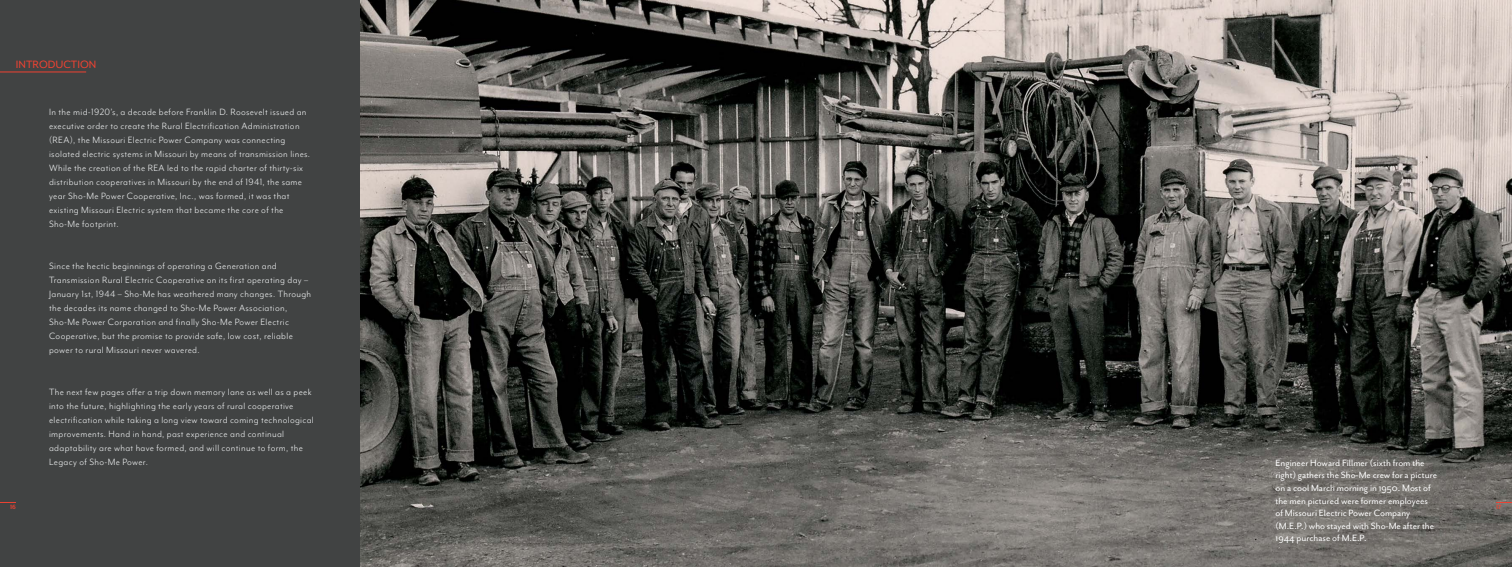
<style>
.page{position:relative;width:1512px;height:567px;background:#414343}
.page>*{position:absolute;margin:0;border:0;box-sizing:border-box;transform-origin:0 0}
.Section_Title{font:12.25px "Mr Eaves Mod OT";color:#ee4232}
.t1{font:10.5px/14px "Mr Eaves Mod OT";letter-spacing:.03em;color:#edeff0}
.t2{font:10.5px/12.6px "Mr Eaves San OT";color:#fff}
.t3{font:700 7px "Mr Eaves Mod OT";color:#ee4232}
</style>
<div class="page">
<img style="left:360px;top:0;width:388px;height:567px">
<img style="left:748px;top:0;width:764px;height:567px">
<svg style="left:0;top:502px;width:16px;height:1px"></svg>
<svg style="left:1496px;top:502px;width:16px;height:1px"></svg>
<hr style="left:0;top:72px;width:86px;height:1px;background:#ee4232">
<p class="Section_Title" style="left:16px;top:58px;width:82px">INTRODUCTION</p>
<p class="t1" style="left:49px;top:105px;width:263px">In the mid-1920’s, a decade before Franklin D. Roosevelt issued an executive order to create the Rural Electrification Administration (REA), the Missouri Electric Power Company was connecting isolated electric systems in Missouri by means of transmission lines.<br>While the creation of the REA led to the rapid charter of thirty-six distribution cooperatives in Missouri by the end of 1941, the same year Sho-Me Power Cooperative, Inc., was formed, it was that existing Missouri Electric system that became the core of the Sho-Me footprint.</p>
<p class="t1" style="left:49px;top:259px;width:264px">Since the hectic beginnings of operating a Generation and Transmission Rural Electric Cooperative on its first operating day – January 1st, 1944 – Sho-Me has weathered many changes. Through the decades its name changed to Sho-Me Power Association, Sho-Me Power Corporation and finally Sho-Me Power Electric Cooperative, but the promise to provide safe, low cost, reliable power to rural Missouri never wavered.</p>
<p class="t1" style="left:49px;top:385px;width:266px">The next few pages offer a trip down memory lane as well as a peek into the future, highlighting the early years of rural cooperative electrification while taking a long view toward coming technological improvements. Hand in hand, past experience and continual adaptability are what have formed, and will continue to form, the Legacy of Sho-Me Power.</p>
<p class="t2" style="left:1275px;top:457px;width:163px">Engineer Howard Fillmer (sixth from the right) gathers the Sho-Me crew for a picture on a cool March morning in 1950. Most of the men pictured were former employees of Missouri Electric Power Company (M.E.P.) who stayed with Sho-Me after the 1944 purchase of M.E.P.</p>
<p class="t3" style="left:10px;top:503px;width:7px">16</p>
<p class="t3" style="left:1496px;top:503px;width:7px">17</p>
</div>
